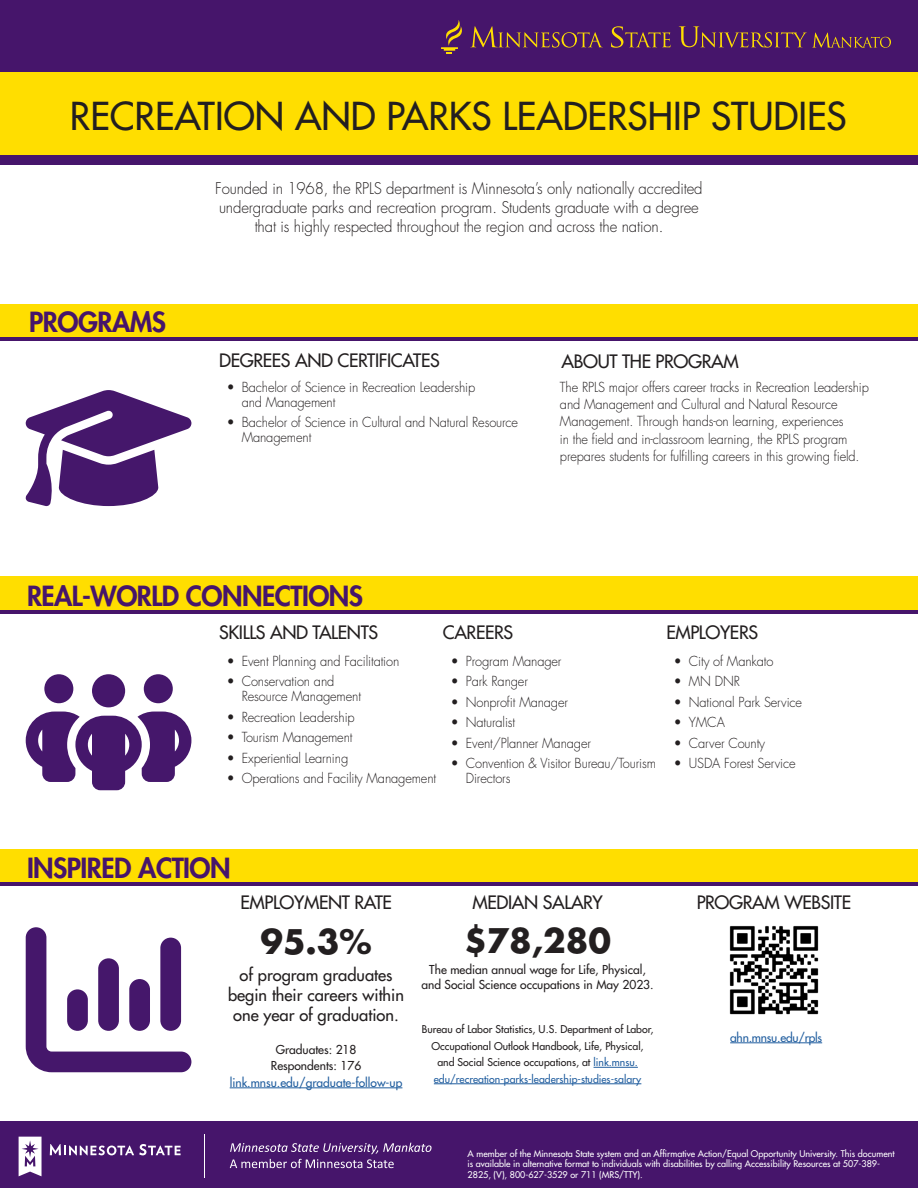
<style>
.page{position:relative;width:918px;height:1188px;background:#fff}
.page>*{position:absolute;margin:0;border:0;box-sizing:border-box;transform-origin:0 0}
.Program_Title-GREP_Styles{font:500 37.5px "Futura Std";color:#231f20}
.t1{font:700 33px "Futura Std";color:#231f20}
.Heads{font:800 27px "Futura Std";letter-spacing:-.02em;color:#46156b}
.Heads-2{font:500 18px "Futura Std";letter-spacing:-.02em;color:#231f20}
.Body{font:500 18px "Futura Std";letter-spacing:-.02em;color:#231f20}
.t2{font:500 16.5px/19.8px "Futura Std";color:#231f20;text-align:center}
.Body-2{font:300 15.75px/18.9px "Futura Std";letter-spacing:-.01em;color:#231f20;text-align:center;scale:.95 1}
.Body-3{font:300 13.5px/15px "Futura Std";letter-spacing:-.01em;color:#231f20;scale:.95 1}
.t3{font:500 12px/14.4px "Futura Std";color:#231f20;text-align:center}
.Heads-3{font:500 12px "Futura Std";color:#215e9f}
.Heads-4{font:500 12px "Futura Std";letter-spacing:-.02em;color:#215e9f}
.t4{font:500 10.5px/16.5px "Futura Std";color:#231f20;text-align:center}
.t5{font:500 9px/10.8px "Futura Std";color:#fff}
.s1{color:#215e9f}
</style>
<div class="page">
<div style="left:0;top:304px;width:918px;height:35px;background:#ffde00"></div>
<div style="left:0;top:576px;width:918px;height:35px;background:#ffde00"></div>
<div style="left:0;top:849px;width:918px;height:34px;background:#ffde00"></div>
<hr style="left:0;top:337px;width:918px;height:4px;background:#46156b">
<hr style="left:0;top:610px;width:918px;height:4px;background:#46156b">
<hr style="left:0;top:882px;width:918px;height:4px;background:#46156b">
<div style="left:0;top:1121px;width:918px;height:67px;background:#46156b"></div>
<svg style="left:50px;top:1144px;width:131px;height:11px"></svg>
<svg style="left:19px;top:1137px;width:23px;height:39px"></svg>
<hr style="left:204px;top:1135px;width:1px;height:43px;background:#fff">
<svg style="left:230px;top:1143px;width:202px;height:25px"></svg>
<div style="left:0;top:71px;width:918px;height:88px;background:#ffde00"></div>
<div style="left:0;top:0;width:918px;height:71px;background:#46156b"></div>
<div style="left:0;top:155px;width:918px;height:10px;background:#46156b"></div>
<svg style="left:470px;top:26px;width:421px;height:46px"></svg>
<svg style="left:441px;top:20px;width:21px;height:33px"></svg>
<svg style="left:26px;top:674px;width:165px;height:116px"></svg>
<svg style="left:25px;top:390px;width:166px;height:116px"></svg>
<svg style="left:26px;top:927px;width:165px;height:145px"></svg>
<hr style="left:230px;top:1088px;width:172px;height:1px;background:#215e9f">
<hr style="left:594px;top:1067px;width:44px;height:1px;background:#215e9f">
<hr style="left:434px;top:1084px;width:207px;height:1px;background:#215e9f">
<img style="left:729px;top:926px;width:90px;height:89px">
<hr style="left:730px;top:1043px;width:92px;height:1px;background:#215e9f">
<p class="Program_Title-GREP_Styles" style="left:70px;top:93px;width:778px">RECREATION AND PARKS LEADERSHIP STUDIES</p>
<p class="Heads" style="left:29px;top:305px;width:138px">PROGRAMS</p>
<p class="Body-2" style="left:215px;top:180px;width:515px">Founded in 1968, the RPLS department is Minnesota’s only nationally accredited undergraduate parks and recreation program. Students graduate with a degree that is highly respected throughout the region and across the nation.</p>
<p class="Heads-2" style="left:219px;top:350px;width:222px">DEGREES AND CERTIFICATES</p>
<p class="Body-3" style="left:242px;top:380px;width:247px;text-indent:-15px">• Bachelor of Science in Recreation Leadership and Management</p>
<p class="Body-3" style="left:242px;top:415px;width:292px;text-indent:-15px">• Bachelor of Science in Cultural and Natural Resource<br>Management</p>
<p class="Heads-2" style="left:562px;top:350px;width:179px">ABOUT THE PROGRAM</p>
<p class="Body-3" style="left:560px;top:379px;width:327px;line-height:17.2px">The RPLS major offers career tracks in Recreation Leadership and Management and Cultural and Natural Resource Management. Through hands-on learning, experiences<br>in the field and in-classroom learning, the RPLS program prepares students for fulfilling careers in this growing field.</p>
<p class="Heads" style="left:27px;top:579px;width:338px">REAL-WORLD CONNECTIONS</p>
<p class="Heads-2" style="left:219px;top:621px;width:160px">SKILLS AND TALENTS</p>
<p class="Body" style="left:443px;top:621px;width:72px">CAREERS</p>
<p class="Heads-2" style="left:666px;top:621px;width:93px">EMPLOYERS</p>
<p class="Body-3" style="left:227px;top:654px;width:183px">• Event Planning and Facilitation</p>
<p class="Body-3" style="left:242px;top:674px;width:127px;text-indent:-15px">• Conservation and<br>Resource Management</p>
<p class="Body-3" style="left:227px;top:710px;width:136px">• Recreation Leadership</p>
<p class="Body-3" style="left:227px;top:730px;width:134px">• Tourism Management</p>
<p class="Body-3" style="left:227px;top:751px;width:129px">• Experiential Learning</p>
<p class="Body-3" style="left:227px;top:771px;width:222px">• Operations and Facility Management</p>
<p class="Body-3" style="left:451px;top:654px;width:118px">• Program Manager</p>
<p class="Body-3" style="left:451px;top:674px;width:83px">• Park Ranger</p>
<p class="Body-3" style="left:451px;top:695px;width:125px">• Nonprofit Manager</p>
<p class="Body-3" style="left:451px;top:715px;width:69px">• Naturalist</p>
<p class="Body-3" style="left:451px;top:736px;width:149px">• Event/Planner Manager</p>
<p class="Body-3" style="left:466px;top:756px;width:202px;text-indent:-15px">• Convention &amp; Visitor Bureau/Tourism<br>Directors</p>
<p class="Body-3" style="left:674px;top:654px;width:106px">• City of Mankato</p>
<p class="Body-3" style="left:674px;top:674px;width:71px">• MN DNR</p>
<p class="Body-3" style="left:674px;top:695px;width:136px">• National Park Service</p>
<p class="Body-3" style="left:674px;top:715px;width:55px">• YMCA</p>
<p class="Body-3" style="left:674px;top:736px;width:98px">• Carver County</p>
<p class="Body-3" style="left:674px;top:756px;width:130px">• USDA Forest Service</p>
<p class="Heads" style="left:27px;top:851px;width:205px">INSPIRED ACTION</p>
<p class="Heads-2" style="left:240px;top:891px;width:153px">EMPLOYMENT RATE</p>
<p class="Heads-2" style="left:473px;top:891px;width:132px">MEDIAN SALARY</p>
<p class="t1" style="left:260px;top:920px;width:113px">95.3%</p>
<p class="t2" style="left:228px;top:965px;width:178px">of program graduates begin their careers within one year of graduation.</p>
<p class="t3" style="left:276px;top:1042px;width:82px">Graduates: 218</p>
<p class="t3" style="left:271px;top:1059px;width:92px">Respondents: 176</p>
<p class="Heads-3" style="left:230px;top:1075px;width:174px">link.mnsu.edu/graduate-follow-up</p>
<p class="t1" style="left:464px;top:919px;width:149px">$78,280</p>
<p class="t3" style="left:422px;top:963px;width:234px">The median annual wage for Life, Physical, and Social Science occupations in May 2023.</p>
<p class="t4" style="left:422px;top:1021px;width:233px">Bureau of Labor Statistics, U.S. Department of Labor, Occupational Outlook Handbook, Life, Physical, and Social Science occupations, at <span class="s1">link.mnsu. edu/recreation-parks-leadership-studies-salary</span></p>
<p class="Heads-2" style="left:697px;top:891px;width:156px">PROGRAM WEBSITE</p>
<p class="Heads-4" style="left:730px;top:1030px;width:93px">ahn.mnsu.edu/rpls</p>
<p class="t5" style="left:468px;top:1148px;width:428px">A member of the Minnesota State system and an Affirmative Action/Equal Opportunity University. This document is available in alternative format to individuals with disabilities by calling Accessibility Resources at 507-389-<br>2825, (V), 800-627-3529 or 711 (MRS/TTY).</p>
</div>
